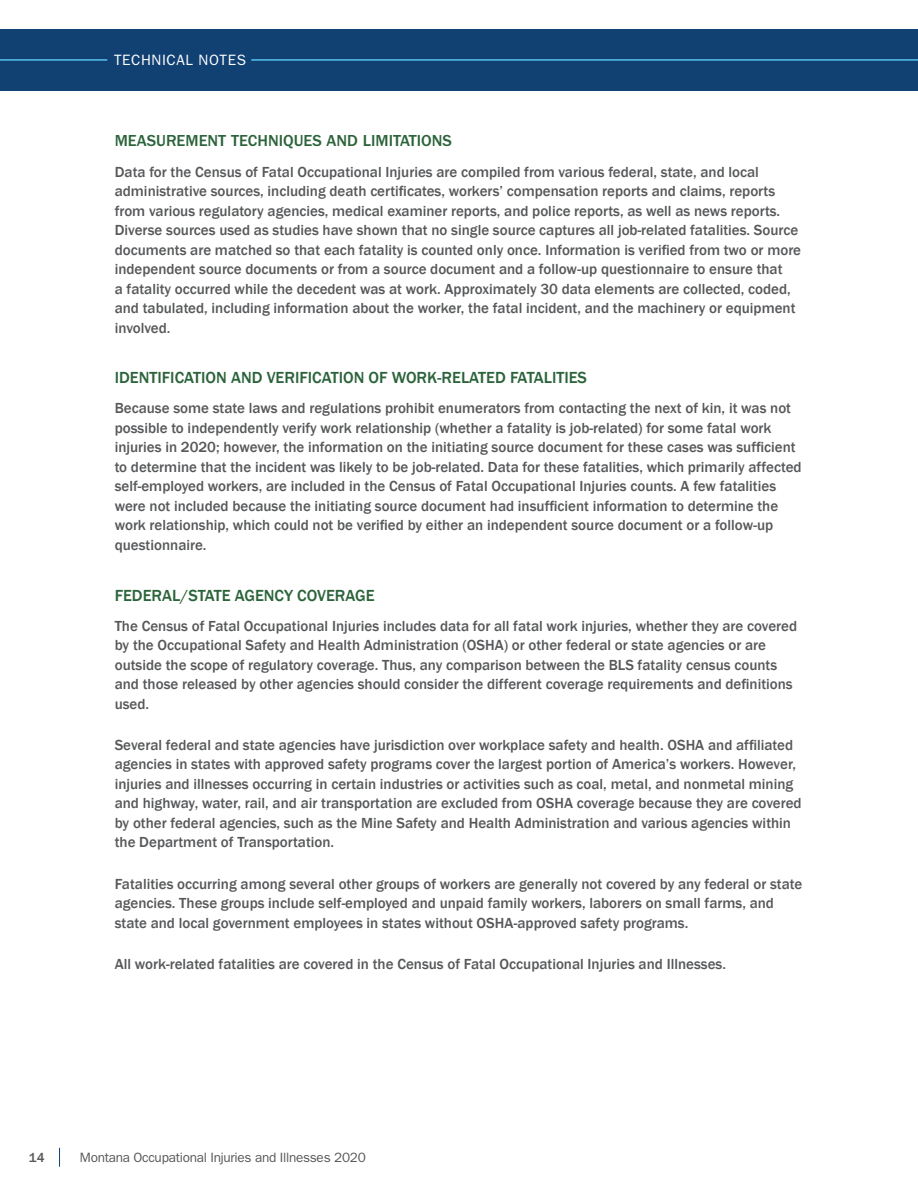
<style>
.page{position:relative;width:918px;height:1188px;background:#fff}
.page>*{position:absolute;margin:0;border:0;box-sizing:border-box;transform-origin:0 0}
.SubSub{font:500 16.5px "Franklin Gothic";color:#2b633a}
.SubSub-2{font:500 16.5px "ITC Franklin Gothic Std";color:#2b633a}
.SOII_Body_Text{font:500 15px/19.5px "Franklin Gothic";color:#57585a}
.section_overview{font:15px "ITC Franklin Gothic Std";letter-spacing:.04em;color:#fff}
.t1{font:13.5px "ITC Franklin Gothic Std";letter-spacing:-.02em;color:#57585a}
.t2{font:500 13.5px "ITC Franklin Gothic Std";color:#57585a}
</style>
<div class="page">
<svg style="left:59px;top:1148px;width:1px;height:19px"></svg>
<div style="left:0;top:29px;width:918px;height:62px;background:#114073"></div>
<hr style="left:251px;top:59px;width:667px;height:2px;background:#57c2ee">
<hr style="left:0;top:59px;width:107px;height:2px;background:#57c2ee">
<h1 class="section_overview" style="left:114px;top:51px;width:133px">TECHNICAL NOTES</h1>
<p class="SubSub-2" style="left:115px;top:132px;width:339px">MEASUREMENT TECHNIQUES AND LIMITATIONS</p>
<p class="SOII_Body_Text" style="left:115px;top:162px;width:688px">Data for the Census of Fatal Occupational Injuries are compiled from various federal, state, and local administrative sources, including death certificates, workers’ compensation reports and claims, reports from various regulatory agencies, medical examiner reports, and police reports, as well as news reports.<br>Diverse sources used as studies have shown that no single source captures all job-related fatalities. Source documents are matched so that each fatality is counted only once. Information is verified from two or more independent source documents or from a source document and a follow-up questionnaire to ensure that<br>a fatality occurred while the decedent was at work. Approximately 30 data elements are collected, coded, and tabulated, including information about the worker, the fatal incident, and the machinery or equipment involved.</p>
<p class="SubSub" style="left:115px;top:367px;width:474px">IDENTIFICATION AND VERIFICATION OF WORK-RELATED FATALITIES</p>
<p class="SOII_Body_Text" style="left:115px;top:399px;width:688px">Because some state laws and regulations prohibit enumerators from contacting the next of kin, it was not possible to independently verify work relationship (whether a fatality is job-related) for some fatal work injuries in 2020; however, the information on the initiating source document for these cases was sufficient to determine that the incident was likely to be job-related. Data for these fatalities, which primarily affected self-employed workers, are included in the Census of Fatal Occupational Injuries counts. A few fatalities were not included because the initiating source document had insufficient information to determine the work relationship, which could not be verified by either an independent source document or a follow-up questionnaire.</p>
<p class="SubSub" style="left:115px;top:585px;width:261px">FEDERAL/STATE AGENCY COVERAGE</p>
<p class="SOII_Body_Text" style="left:115px;top:616px;width:684px">The Census of Fatal Occupational Injuries includes data for all fatal work injuries, whether they are covered by the Occupational Safety and Health Administration (OSHA) or other federal or state agencies or are outside the scope of regulatory coverage. Thus, any comparison between the BLS fatality census counts and those released by other agencies should consider the different coverage requirements and definitions used.</p>
<p class="SOII_Body_Text" style="left:115px;top:735px;width:688px">Several federal and state agencies have jurisdiction over workplace safety and health. OSHA and affiliated agencies in states with approved safety programs cover the largest portion of America’s workers. However, injuries and illnesses occurring in certain industries or activities such as coal, metal, and nonmetal mining and highway, water, rail, and air transportation are excluded from OSHA coverage because they are covered by other federal agencies, such as the Mine Safety and Health Administration and various agencies within the Department of Transportation.</p>
<p class="SOII_Body_Text" style="left:115px;top:874px;width:689px">Fatalities occurring among several other groups of workers are generally not covered by any federal or state agencies. These groups include self-employed and unpaid family workers, laborers on small farms, and state and local government employees in states without OSHA-approved safety programs.</p>
<p class="SOII_Body_Text" style="left:115px;top:954px;width:613px">All work-related fatalities are covered in the Census of Fatal Occupational Injuries and Illnesses.</p>
<p class="t2" style="left:29px;top:1150px;width:17px">14</p>
<p class="t1" style="left:80px;top:1150px;width:287px">Montana Occupational Injuries and Illnesses 2020</p>
</div>
